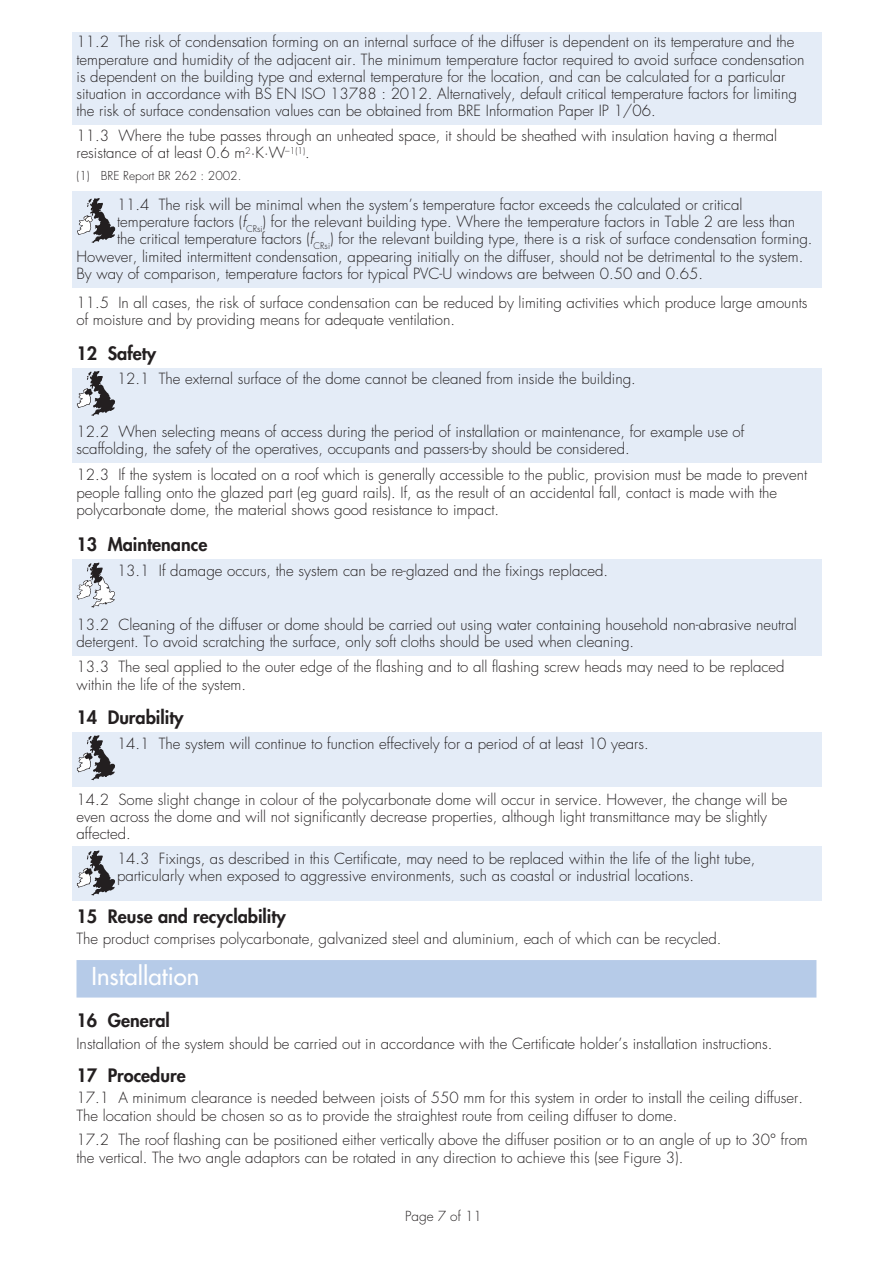
<style>
.page{position:relative;width:893px;height:1263px;background:#fff}
.page>*{position:absolute;margin:0;border:0;box-sizing:border-box;transform-origin:0 0}
.t1{font:24px "Futura";color:#fff}
.t2{font:800 18px "Futura";color:#231f20}
.t3{font:300 15px/17.2px "Futura";color:#231f20}
.t4{font:300 13.5px "Futura";color:#231f20}
.t5{font:300 12px "Futura";color:#231f20}
.s1{font-style:italic}
</style>
<div class="page">
<div style="left:72px;top:846px;width:750px;height:55px;background:#e4ecf7"></div>
<div style="left:72px;top:732px;width:750px;height:55px;background:#e4ecf7"></div>
<div style="left:72px;top:560px;width:750px;height:96px;background:#e4ecf7"></div>
<div style="left:72px;top:369px;width:750px;height:94px;background:#e4ecf7"></div>
<div style="left:72px;top:191px;width:750px;height:96px;background:#e4ecf7"></div>
<div style="left:72px;top:32px;width:750px;height:92px;background:#e4ecf7"></div>
<div style="left:76px;top:960px;width:740px;height:37px;background:#b6cbe8"></div>
<svg style="left:77px;top:198px;width:38px;height:45px"></svg>
<svg style="left:77px;top:371px;width:38px;height:45px"></svg>
<svg style="left:77px;top:562px;width:38px;height:46px"></svg>
<svg style="left:77px;top:735px;width:38px;height:45px"></svg>
<svg style="left:77px;top:850px;width:38px;height:45px"></svg>
<p class="t3" style="left:76px;top:34px;width:729px">11.2 The risk of condensation forming on an internal surface of the diffuser is dependent on its temperature and the temperature and humidity of the adjacent air. The minimum temperature factor required to avoid surface condensation is dependent on the building type and external temperature for the location, and can be calculated for a particular situation in accordance with BS EN ISO 13788 : 2012. Alternatively, default critical temperature factors for limiting the risk of surface condensation values can be obtained from BRE Information Paper IP 1/06.</p>
<p class="t3" style="left:76px;top:128px;width:702px">11.3 Where the tube passes through an unheated space, it should be sheathed with insulation having a thermal resistance of at least 0.6 m<sup>2</sup>·K·W<sup>–1(1)</sup>.</p>
<p class="t5" style="left:76px;top:168px;width:166px">(1) BRE Report BR 262 : 2002.</p>
<p class="t3" style="left:117px;top:196px;width:627px">11.4 The risk will be minimal when the system’s temperature factor exceeds the calculated or critical</p>
<p class="t3" style="left:117px;top:214px;width:680px">temperature factors (<span class="s1">f</span><sub>CRsi</sub>) for the relevant building type. Where the temperature factors in Table 2 are less than</p>
<p class="t3" style="left:117px;top:231px;width:697px">the critical temperature factors (<span class="s1">f</span><sub>CRsi</sub>) for the relevant building type, there is a risk of surface condensation forming.</p>
<p class="t3" style="left:76px;top:248px;width:728px">However, limited intermittent condensation, appearing initially on the diffuser, should not be detrimental to the system.</p>
<p class="t3" style="left:76px;top:265px;width:628px">By way of comparison, temperature factors for typical PVC-U windows are between 0.50 and 0.65.</p>
<p class="t3" style="left:76px;top:294px;width:732px">11.5 In all cases, the risk of surface condensation can be reduced by limiting activities which produce large amounts of moisture and by providing means for adequate ventilation.</p>
<p class="t2" style="left:76px;top:342px;width:81px">12 Safety</p>
<p class="t3" style="left:117px;top:371px;width:520px">12.1 The external surface of the dome cannot be cleaned from inside the building.</p>
<p class="t3" style="left:76px;top:423px;width:669px">12.2 When selecting means of access during the period of installation or maintenance, for example use of scaffolding, the safety of the operatives, occupants and passers-by should be considered.</p>
<p class="t3" style="left:76px;top:467px;width:732px">12.3 If the system is located on a roof which is generally accessible to the public, provision must be made to prevent people falling onto the glazed part (eg guard rails). If, as the result of an accidental fall, contact is made with the polycarbonate dome, the material shows good resistance to impact.</p>
<p class="t2" style="left:76px;top:533px;width:132px">13 Maintenance</p>
<p class="t3" style="left:117px;top:562px;width:493px">13.1 If damage occurs, the system can be re-glazed and the fixings replaced.</p>
<p class="t3" style="left:76px;top:617px;width:722px">13.2 Cleaning of the diffuser or dome should be carried out using water containing household non-abrasive neutral detergent. To avoid scratching the surface, only soft cloths should be used when cleaning.</p>
<p class="t3" style="left:76px;top:659px;width:710px">13.3 The seal applied to the outer edge of the flashing and to all flashing screw heads may need to be replaced within the life of the system.</p>
<p class="t2" style="left:76px;top:706px;width:109px">14 Durability</p>
<p class="t3" style="left:117px;top:735px;width:533px">14.1 The system will continue to function effectively for a period of at least 10 years.</p>
<p class="t3" style="left:76px;top:791px;width:712px">14.2 Some slight change in colour of the polycarbonate dome will occur in service. However, the change will be even across the dome and will not significantly decrease properties, although light transmittance may be slightly affected.</p>
<p class="t3" style="left:117px;top:850px;width:640px">14.3 Fixings, as described in this Certificate, may need to be replaced within the life of the light tube, particularly when exposed to aggressive environments, such as coastal or industrial locations.</p>
<p class="t2" style="left:76px;top:904px;width:211px">15 Reuse and recyclability</p>
<p class="t3" style="left:76px;top:931px;width:647px">The product comprises polycarbonate, galvanized steel and aluminium, each of which can be recycled.</p>
<h1 class="t1" style="left:92px;top:961px;width:109px">Installation</h1>
<p class="t2" style="left:76px;top:1009px;width:95px">16 General</p>
<p class="t3" style="left:76px;top:1035px;width:697px">Installation of the system should be carried out in accordance with the Certificate holder’s installation instructions.</p>
<p class="t2" style="left:76px;top:1063px;width:111px">17 Procedure</p>
<p class="t3" style="left:76px;top:1090px;width:728px">17.1 A minimum clearance is needed between joists of 550 mm for this system in order to install the ceiling diffuser.<br>The location should be chosen so as to provide the straightest route from ceiling diffuser to dome.</p>
<p class="t3" style="left:76px;top:1132px;width:733px">17.2 The roof flashing can be positioned either vertically above the diffuser position or to an angle of up to 30° from the vertical. The two angle adaptors can be rotated in any direction to achieve this (see Figure 3).</p>
<p class="t4" style="left:405px;top:1208px;width:78px">Page 7 of 11</p>
</div>
